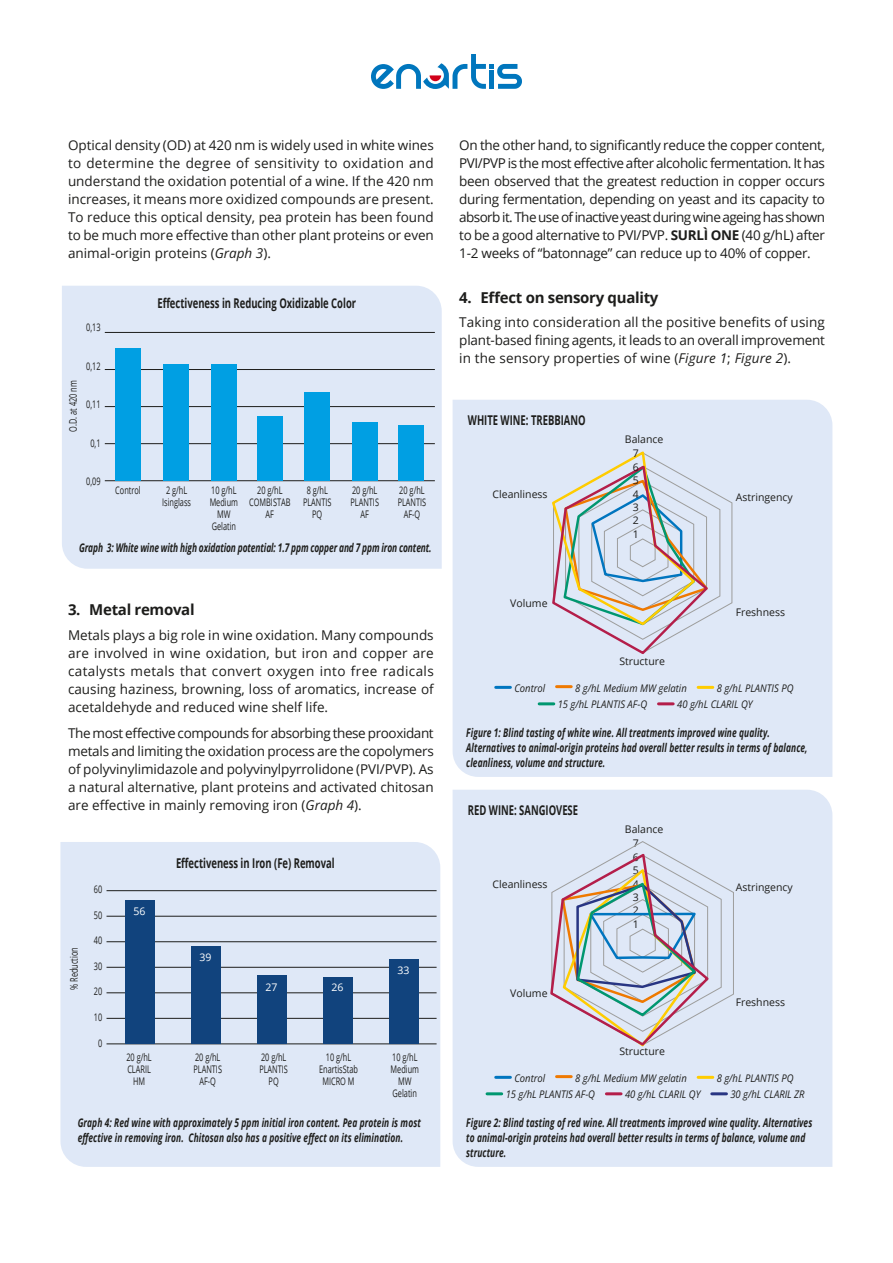
<style>
.page{position:relative;width:893px;height:1263px;background:#fff}
.page>*{position:absolute;margin:0;border:0;box-sizing:border-box;transform-origin:0 0}
.t1{font:700 15px "Open Sans";letter-spacing:-.02em;color:#1d1d1b}
.t2{font:13.5px/18px "Open Sans";color:#1d1d1b;text-align:justify}
.t3{font:700 13.5px "Open Sans";color:#1d1d1b;scale:.7 1}
.t4{font:italic 700 12px/15px "Open Sans";letter-spacing:.01em;color:#1d1d1b;scale:.7 1}
.t5{font:italic 700 12px "Open Sans";letter-spacing:-.01em;color:#1d1d1b;scale:.7 1}
.t6{font:10.5px/12px "Open Sans";color:#1d1d1b;text-align:center;scale:.7 1}
.t7{font:italic 10.5px "Open Sans";color:#1d1d1b;scale:.9 1}
.t8{font:10.5px/13.5px "Open Sans";color:#1d1d1b;text-align:justify}
.t9{font:10.5px "Open Sans";color:#fff}
.s1{font-style:italic}
.s2{font-weight:700}
</style>
<div class="page">
<svg style="left:371px;top:54px;width:151px;height:35px"></svg>
<div style="left:62px;top:286px;width:380px;height:283px;background:#dfe8f7"></div>
<hr style="left:105px;top:332px;width:330px;height:1px;background:#1d1d1b">
<hr style="left:105px;top:369px;width:330px;height:1px;background:#1d1d1b">
<hr style="left:105px;top:406px;width:330px;height:1px;background:#1d1d1b">
<hr style="left:105px;top:443px;width:330px;height:1px;background:#1d1d1b">
<hr style="left:105px;top:480px;width:330px;height:1px;background:#1d1d1b">
<div style="left:115px;top:348px;width:26px;height:133px;background:#009fe3"></div>
<div style="left:164px;top:364px;width:25px;height:117px;background:#009fe3"></div>
<div style="left:211px;top:364px;width:26px;height:117px;background:#009fe3"></div>
<div style="left:257px;top:416px;width:26px;height:65px;background:#009fe3"></div>
<div style="left:305px;top:393px;width:25px;height:88px;background:#009fe3"></div>
<div style="left:352px;top:422px;width:25px;height:59px;background:#009fe3"></div>
<div style="left:398px;top:425px;width:26px;height:56px;background:#009fe3"></div>
<div style="left:60px;top:842px;width:380px;height:325px;background:#dfe8f7"></div>
<hr style="left:107px;top:890px;width:330px;height:1px;background:#1d1d1b">
<hr style="left:107px;top:916px;width:330px;height:1px;background:#1d1d1b">
<hr style="left:107px;top:941px;width:330px;height:1px;background:#1d1d1b">
<hr style="left:107px;top:967px;width:330px;height:1px;background:#1d1d1b">
<hr style="left:107px;top:992px;width:330px;height:1px;background:#1d1d1b">
<hr style="left:107px;top:1018px;width:330px;height:1px;background:#1d1d1b">
<hr style="left:107px;top:1043px;width:330px;height:1px;background:#1d1d1b">
<div style="left:125px;top:901px;width:29px;height:143px;background:#11437d"></div>
<div style="left:191px;top:946px;width:29px;height:98px;background:#11437d"></div>
<div style="left:257px;top:976px;width:29px;height:68px;background:#11437d"></div>
<div style="left:323px;top:977px;width:29px;height:67px;background:#11437d"></div>
<div style="left:389px;top:959px;width:29px;height:85px;background:#11437d"></div>
<div style="left:453px;top:400px;width:379px;height:377px;background:#dfe8f7"></div>
<hr style="left:496px;top:686px;width:14px;height:3px;background:#0075bf">
<hr style="left:557px;top:685px;width:14px;height:3px;background:#ef7900">
<hr style="left:698px;top:686px;width:15px;height:3px;background:#fc0">
<hr style="left:539px;top:702px;width:15px;height:3px;background:#009770">
<hr style="left:658px;top:702px;width:15px;height:3px;background:#b41e4a">
<svg style="left:550px;top:449px;width:182px;height:207px;background:#d3d7dd"></svg>
<div style="left:453px;top:790px;width:379px;height:377px;background:#dfe8f7"></div>
<hr style="left:496px;top:1076px;width:14px;height:3px;background:#0075bf">
<hr style="left:557px;top:1075px;width:14px;height:3px;background:#ef7900">
<hr style="left:698px;top:1076px;width:15px;height:3px;background:#fc0">
<hr style="left:487px;top:1092px;width:15px;height:3px;background:#009770">
<hr style="left:606px;top:1092px;width:15px;height:3px;background:#b41e4a">
<hr style="left:712px;top:1092px;width:14px;height:3px;background:#283583">
<svg style="left:549px;top:841px;width:185px;height:208px;background:#cfd3dd"></svg>
<p class="t2" style="left:68px;top:136px;width:367px">Optical density (OD) at 420 nm is widely used in white wines to determine the degree of sensitivity to oxidation and understand the oxidation potential of a wine. If the 420 nm increases, it means more oxidized compounds are present.<br>To reduce this optical density, pea protein has been found to be much more effective than other plant proteins or even animal-origin proteins (<span class="s1">Graph 3</span>).</p>
<p class="t6" style="left:67px;top:432px;width:75px;rotate:-90deg">O.D. at 420 nm</p>
<p class="t6" style="left:86px;top:321px;width:22px">0,13</p>
<p class="t6" style="left:86px;top:360px;width:22px">0,12</p>
<p class="t6" style="left:86px;top:398px;width:22px">0,11</p>
<p class="t6" style="left:90px;top:437px;width:16px">0,1</p>
<p class="t6" style="left:86px;top:475px;width:22px">0,09</p>
<p class="t3" style="left:157px;top:294px;width:285px">Effectiveness in Reducing Oxidizable Color</p>
<p class="t6" style="left:115px;top:484px;width:38px">Control</p>
<p class="t6" style="left:162px;top:484px;width:43px">2 g/hL<br>Isinglass</p>
<p class="t6" style="left:210px;top:484px;width:42px">10 g/hL<br>Medium<br>MW<br>Gelatin</p>
<p class="t6" style="left:249px;top:484px;width:61px">20 g/hL<br>COMBISTAB<br>AF</p>
<p class="t6" style="left:303px;top:484px;width:42px">8 g/hL<br>PLANTIS<br>PQ</p>
<p class="t6" style="left:350px;top:484px;width:42px">20 g/hL<br>PLANTIS<br>AF</p>
<p class="t6" style="left:398px;top:484px;width:42px">20 g/hL<br>PLANTIS<br>AF-Q</p>
<p class="t5" style="left:79px;top:539px;width:505px">Graph 3: White wine with high oxidation potential: 1.7 ppm copper and 7 ppm iron content.</p>
<p class="t1" style="left:68px;top:599px;width:128px">3. Metal removal</p>
<p class="t2" style="left:68px;top:625px;width:367px">Metals plays a big role in wine oxidation. Many compounds are involved in wine oxidation, but iron and copper are catalysts metals that convert oxygen into free radicals causing haziness, browning, loss of aromatics, increase of acetaldehyde and reduced wine shelf life.</p>
<p class="t2" style="left:68px;top:724px;width:367px">The most effective compounds for absorbing these prooxidant metals and limiting the oxidation process are the copolymers of polyvinylimidazole and polyvinylpyrrolidone (PVI/PVP). As a natural alternative, plant proteins and activated chitosan are effective in mainly removing iron (<span class="s1">Graph 4</span>).</p>
<p class="t6" style="left:68px;top:990px;width:62px;rotate:-90deg">% Reduction</p>
<p class="t6" style="left:94px;top:883px;width:14px">60</p>
<p class="t6" style="left:94px;top:908px;width:14px">50</p>
<p class="t6" style="left:94px;top:934px;width:14px">40</p>
<p class="t6" style="left:94px;top:960px;width:14px">30</p>
<p class="t6" style="left:94px;top:985px;width:14px">20</p>
<p class="t6" style="left:94px;top:1011px;width:14px">10</p>
<p class="t6" style="left:98px;top:1037px;width:8px">0</p>
<p class="t9" style="left:134px;top:904px;width:14px">56</p>
<p class="t3" style="left:176px;top:853px;width:228px">Effectiveness in Iron (Fe) Removal</p>
<p class="t9" style="left:200px;top:949px;width:14px">39</p>
<p class="t9" style="left:266px;top:980px;width:14px">27</p>
<p class="t9" style="left:332px;top:980px;width:14px">26</p>
<p class="t9" style="left:398px;top:963px;width:14px">33</p>
<p class="t6" style="left:126px;top:1051px;width:38px">20 g/hL<br>CLARIL<br>HM</p>
<p class="t6" style="left:193px;top:1051px;width:42px">20 g/hL<br>PLANTIS<br>AF-Q</p>
<p class="t6" style="left:319px;top:1051px;width:57px">10 g/hL<br>EnartisStab<br>MICRO M</p>
<p class="t6" style="left:259px;top:1051px;width:42px">20 g/hL<br>PLANTIS<br>PQ</p>
<p class="t6" style="left:391px;top:1051px;width:42px">10 g/hL<br>Medium<br>MW<br>Gelatin</p>
<p class="t4" style="left:78px;top:1114px;width:492px">Graph 4: Red wine with approximately 5 ppm initial iron content. Pea protein is most effective in removing iron. Chitosan also has a positive effect on its elimination.</p>
<p class="t2" style="left:459px;top:136px;width:367px">On the other hand, to significantly reduce the copper content, PVI/PVP is the most effective after alcoholic fermentation. It has been observed that the greatest reduction in copper occurs during fermentation, depending on yeast and its capacity to absorb it. The use of inactive yeast during wine ageing has shown to be a good alternative to PVI/PVP. <span class="s2">SURLÌ ONE</span> (40 g/hL) after 1-2 weeks of “batonnage” can reduce up to 40% of copper.</p>
<p class="t1" style="left:459px;top:287px;width:201px">4. Effect on sensory quality</p>
<p class="t2" style="left:459px;top:313px;width:367px">Taking into consideration all the positive benefits of using plant-based fining agents, it leads to an overall improvement in the sensory properties of wine (<span class="s1">Figure 1</span>; <span class="s1">Figure 2</span>).</p>
<p class="t3" style="left:468px;top:411px;width:170px">WHITE WINE: TREBBIANO</p>
<p class="t8" style="left:492px;top:487px;width:57px">Cleanliness</p>
<p class="t8" style="left:510px;top:596px;width:39px">Volume</p>
<p class="t8" style="left:625px;top:432px;width:40px">Balance</p>
<p class="t8" style="left:633px;top:446px;width:8px">7<br>6<br>5<br>4<br>3<br>2<br>1</p>
<p class="t8" style="left:619px;top:654px;width:47px">Structure</p>
<p class="t8" style="left:736px;top:490px;width:59px">Astringency</p>
<p class="t8" style="left:736px;top:605px;width:51px">Freshness</p>
<p class="t7" style="left:514px;top:681px;width:36px">Control</p>
<p class="t7" style="left:575px;top:681px;width:126px">8 g/hL Medium MW gelatin</p>
<p class="t7" style="left:717px;top:681px;width:87px">8 g/hL PLANTIS PQ</p>
<p class="t7" style="left:558px;top:697px;width:101px">15 g/hL PLANTIS AF-Q</p>
<p class="t7" style="left:677px;top:697px;width:85px">40 g/hL CLARIL QY</p>
<p class="t4" style="left:466px;top:725px;width:489px">Figure 1: Blind tasting of white wine. All treatments improved wine quality.<br>Alternatives to animal-origin proteins had overall better results in terms of balance, cleanliness, volume and structure.</p>
<p class="t3" style="left:468px;top:801px;width:159px">RED WINE: SANGIOVESE</p>
<p class="t8" style="left:492px;top:877px;width:57px">Cleanliness</p>
<p class="t8" style="left:510px;top:986px;width:39px">Volume</p>
<p class="t8" style="left:625px;top:822px;width:40px">Balance</p>
<p class="t8" style="left:633px;top:836px;width:8px">7<br>6<br>5<br>4<br>3<br>2<br>1</p>
<p class="t8" style="left:619px;top:1044px;width:47px">Structure</p>
<p class="t8" style="left:736px;top:880px;width:59px">Astringency</p>
<p class="t8" style="left:736px;top:995px;width:51px">Freshness</p>
<p class="t7" style="left:514px;top:1071px;width:36px">Control</p>
<p class="t7" style="left:575px;top:1071px;width:126px">8 g/hL Medium MW gelatin</p>
<p class="t7" style="left:717px;top:1071px;width:87px">8 g/hL PLANTIS PQ</p>
<p class="t7" style="left:506px;top:1087px;width:101px">15 g/hL PLANTIS AF-Q</p>
<p class="t7" style="left:625px;top:1087px;width:85px">40 g/hL CLARIL QY</p>
<p class="t7" style="left:730px;top:1087px;width:84px">30 g/hL CLARIL ZR</p>
<p class="t4" style="left:466px;top:1115px;width:496px">Figure 2: Blind tasting of red wine. All treatments improved wine quality. Alternatives to animal-origin proteins had overall better results in terms of balance, volume and structure.</p>
</div>
